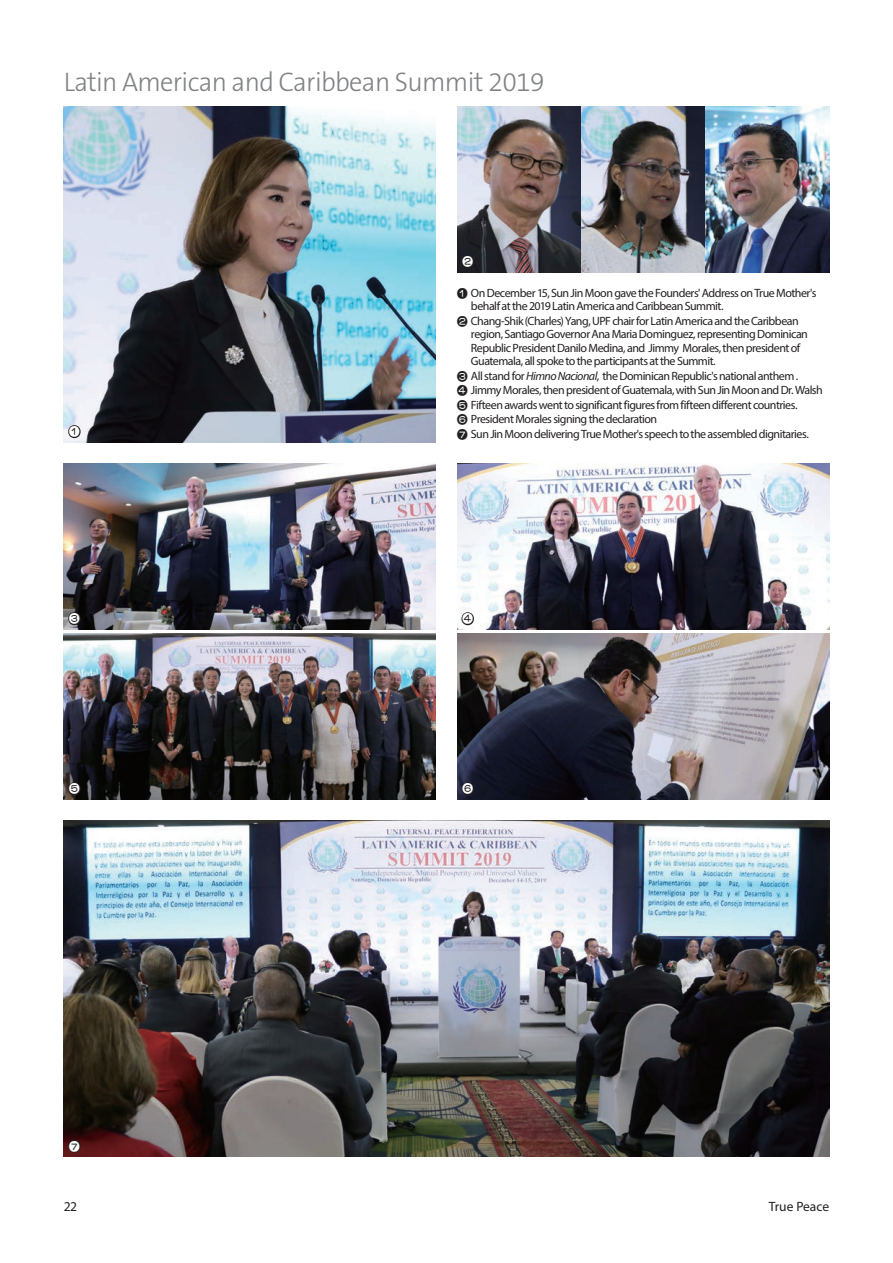
<style>
.page{position:relative;width:893px;height:1263px;background:#fff}
.page>*{position:absolute;margin:0;border:0;box-sizing:border-box;transform-origin:0 0}
.t1{font:300 27px "The Sans B3";letter-spacing:-.025em;color:#808285}
.t2{font:13.5px "Myriad Pro";letter-spacing:-.005em;color:#231f20}
.t3{font:12px "Myriad Pro";letter-spacing:-.045em;color:#231f20}
.t4{font:12px "YDVYGO36";color:#fff;scale:.95 1}
.s1{font-family:"YDVYGO36"}
.s2{font-style:italic}
</style>
<div class="page">
<img style="left:64px;top:821px;width:765px;height:336px">
<svg style="left:68px;top:1138px;width:15px;height:15px"></svg>
<img style="left:64px;top:106px;width:372px;height:336px">
<img style="left:457px;top:106px;width:372px;height:166px">
<svg style="left:461px;top:254px;width:16px;height:15px"></svg>
<svg style="left:68px;top:424px;width:15px;height:15px"></svg>
<img style="left:457px;top:463px;width:372px;height:166px">
<img style="left:457px;top:634px;width:372px;height:165px">
<img style="left:64px;top:634px;width:372px;height:165px">
<img style="left:64px;top:463px;width:372px;height:166px">
<svg style="left:460px;top:611px;width:17px;height:15px"></svg>
<svg style="left:461px;top:781px;width:16px;height:15px"></svg>
<svg style="left:68px;top:611px;width:15px;height:15px"></svg>
<svg style="left:68px;top:781px;width:15px;height:15px"></svg>
<h1 class="t1" style="left:64px;top:68px;width:482px">Latin American and Caribbean Summit 2019</h1>
<p class="t4" style="left:69px;top:425px;width:13px">1</p>
<p class="t4" style="left:69px;top:612px;width:13px">3</p>
<p class="t4" style="left:69px;top:782px;width:13px">5</p>
<p class="t4" style="left:69px;top:1139px;width:13px">7</p>
<p class="t4" style="left:462px;top:255px;width:13px">2</p>
<p class="t3" style="left:457px;top:285px;width:361px"><span class="s1">1</span> On December 15, Sun Jin Moon gave the Founders' Address on True Mother's</p>
<p class="t3" style="left:471px;top:299px;width:254px">behalf at the 2019 Latin America and Caribbean Summit.</p>
<p class="t3" style="left:457px;top:313px;width:343px"><span class="s1">2</span> Chang-Shik (Charles) Yang, UPF chair for Latin America and the Caribbean</p>
<p class="t3" style="left:471px;top:327px;width:338px">region, Santiago Governor Ana Maria Dominguez, representing Dominican</p>
<p class="t3" style="left:471px;top:340px;width:331px">Republic President Danilo Medina, and Jimmy Morales, then president of</p>
<p class="t3" style="left:471px;top:354px;width:246px">Guatemala, all spoke to the participants at the Summit.</p>
<p class="t3" style="left:457px;top:368px;width:343px"><span class="s1">3</span> All stand for <span class="s2">Himno Nacional</span>, the Dominican Republic's national anthem .</p>
<p class="t3" style="left:457px;top:383px;width:367px"><span class="s1">4</span> Jimmy Morales, then president of Guatemala, with Sun Jin Moon and Dr. Walsh</p>
<p class="t3" style="left:457px;top:397px;width:342px"><span class="s1">5</span> Fifteen awards went to significant figures from fifteen different countries.</p>
<p class="t3" style="left:457px;top:412px;width:202px"><span class="s1">6</span> President Morales signing the declaration</p>
<p class="t3" style="left:457px;top:427px;width:353px"><span class="s1">7</span> Sun Jin Moon delivering True Mother's speech to the assembled dignitaries.</p>
<p class="t4" style="left:462px;top:612px;width:13px">4</p>
<p class="t4" style="left:462px;top:782px;width:13px">6</p>
<p class="t2" style="left:64px;top:1198px;width:15px">22</p>
<p class="t2" style="left:769px;top:1198px;width:62px">True Peace</p>
</div>
